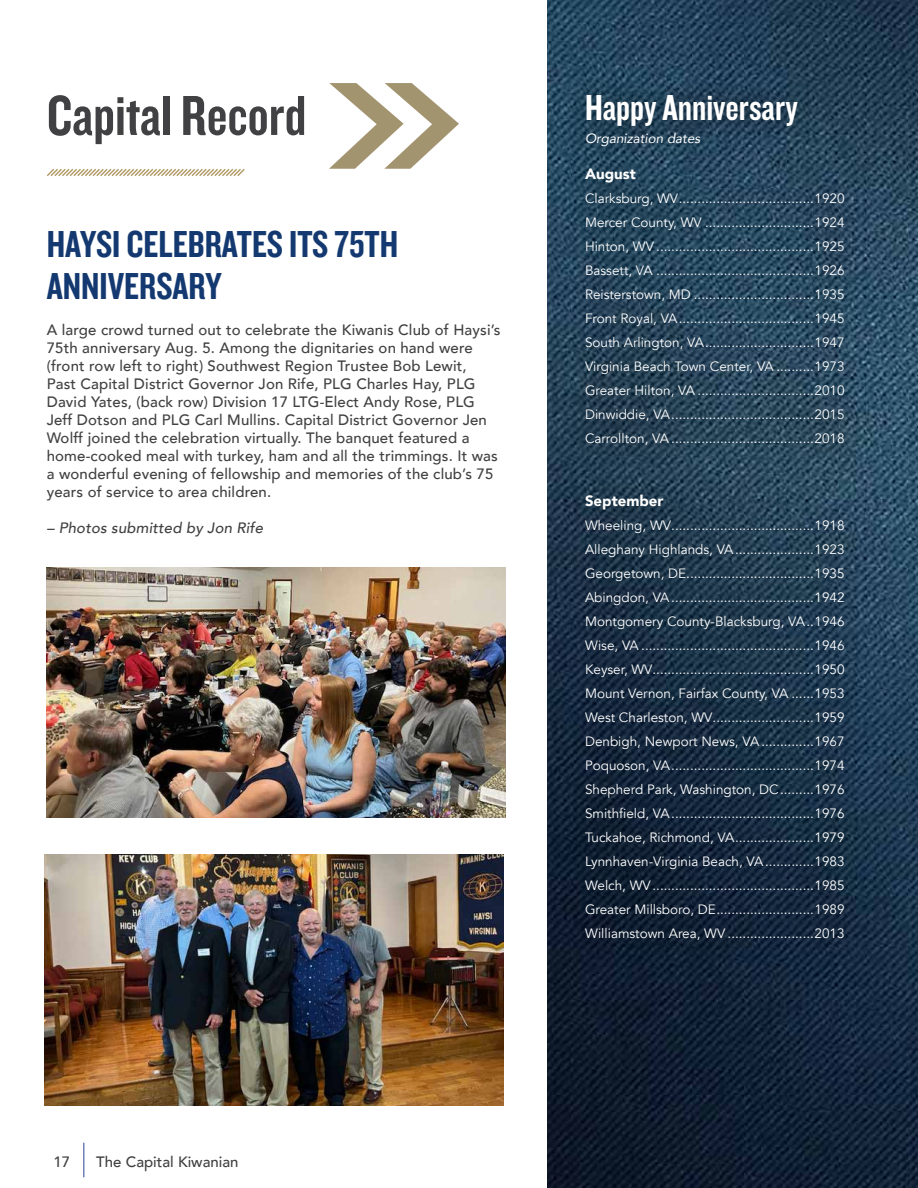
<style>
.page{position:relative;width:918px;height:1188px;background:#fff}
.page>*{position:absolute;margin:0;border:0;box-sizing:border-box;transform-origin:0 0}
.t1{font:58.5px "Knockout HTF49 Liteweight";color:#414042}
.t2{font:39px/42px "Knockout HTF49 Liteweight";color:#133970}
.t3{font:37.5px "Knockout HTF49 Liteweight";color:#fff}
.t4{font:500 15px/18px "Avenir";letter-spacing:.01em;color:#414042}
.t5{font:italic 500 15px "Avenir";letter-spacing:.01em;color:#414042}
.t6{font:900 15px "Avenir";color:#fff}
.t7{font:13.5px/24px "Avenir";color:#fff;text-align:justify}
.t8{font:italic 13.5px "Avenir";color:#fff}
</style>
<div class="page">
<svg style="left:329px;top:83px;width:130px;height:86px"></svg>
<img style="left:548px;top:0;width:370px;height:1188px">
<svg style="left:47px;top:168px;width:198px;height:8px"></svg>
<div style="left:561px;top:71px;width:307px;height:892px;background:#000;opacity:.26"></div>
<img style="left:47px;top:567px;width:459px;height:251px">
<img style="left:45px;top:855px;width:459px;height:250px">
<hr style="left:84px;top:1143px;width:1px;height:34px;background:#25408f">
<h1 class="t1" style="left:47px;top:86px;width:261px">Capital Record</h1>
<h3 class="t3" style="left:585px;top:89px;width:214px">Happy Anniversary</h3>
<p class="t8" style="left:585px;top:130px;width:117px">Organization dates</p>
<p class="t6" style="left:585px;top:160px;width:52px">August</p>
<p class="t7" style="left:585px;top:186px;width:261px">Clarksburg, WV....................................1920<br>Mercer County, WV .............................1924<br>Hinton, WV ..........................................1925<br>Bassett, VA ..........................................1926<br>Reisterstown, MD ................................1935<br>Front Royal, VA....................................1945<br>South Arlington, VA.............................1947<br>Virginia Beach Town Center, VA ..........1973<br>Greater Hilton, VA ...............................2010<br>Dinwiddie, VA......................................2015<br>Carrollton, VA ......................................2018</p>
<h2 class="t2" style="left:47px;top:224px;width:353px">HAYSI CELEBRATES ITS 75TH<br>ANNIVERSARY</h2>
<p class="t4" style="left:47px;top:320px;width:455px">A large crowd turned out to celebrate the Kiwanis Club of Haysi’s 75th anniversary Aug. 5. Among the dignitaries on hand were (front row left to right) Southwest Region Trustee Bob Lewit,<br>Past Capital District Governor Jon Rife, PLG Charles Hay, PLG David Yates, (back row) Division 17 LTG-Elect Andy Rose, PLG Jeff Dotson and PLG Carl Mullins. Capital District Governor Jen Wolff joined the celebration virtually. The banquet featured a home-cooked meal with turkey, ham and all the trimmings. It was a wonderful evening of fellowship and memories of the club’s 75 years of service to area children.</p>
<p class="t5" style="left:47px;top:519px;width:218px">– Photos submitted by Jon Rife</p>
<p class="t6" style="left:585px;top:487px;width:80px">September</p>
<p class="t7" style="left:585px;top:513px;width:261px">Wheeling, WV......................................1918<br>Alleghany Highlands, VA.....................1923<br>Georgetown, DE..................................1935<br>Abingdon, VA......................................1942<br>Montgomery County-Blacksburg, VA..1946<br>Wise, VA ..............................................1946<br>Keyser, WV...........................................1950<br>Mount Vernon, Fairfax County, VA ......1953<br>West Charleston, WV...........................1959<br>Denbigh, Newport News, VA ..............1967<br>Poquoson, VA......................................1974<br>Shepherd Park, Washington, DC.........1976<br>Smithfield, VA......................................1976<br>Tuckahoe, Richmond, VA.....................1979<br>Lynnhaven-Virginia Beach, VA.............1983<br>Welch, WV...........................................1985<br>Greater Millsboro, DE..........................1989<br>Williamstown Area, WV .......................2013</p>
<p class="t4" style="left:54px;top:1152px;width:18px">17</p>
<p class="t4" style="left:96px;top:1152px;width:144px">The Capital Kiwanian</p>
</div>
